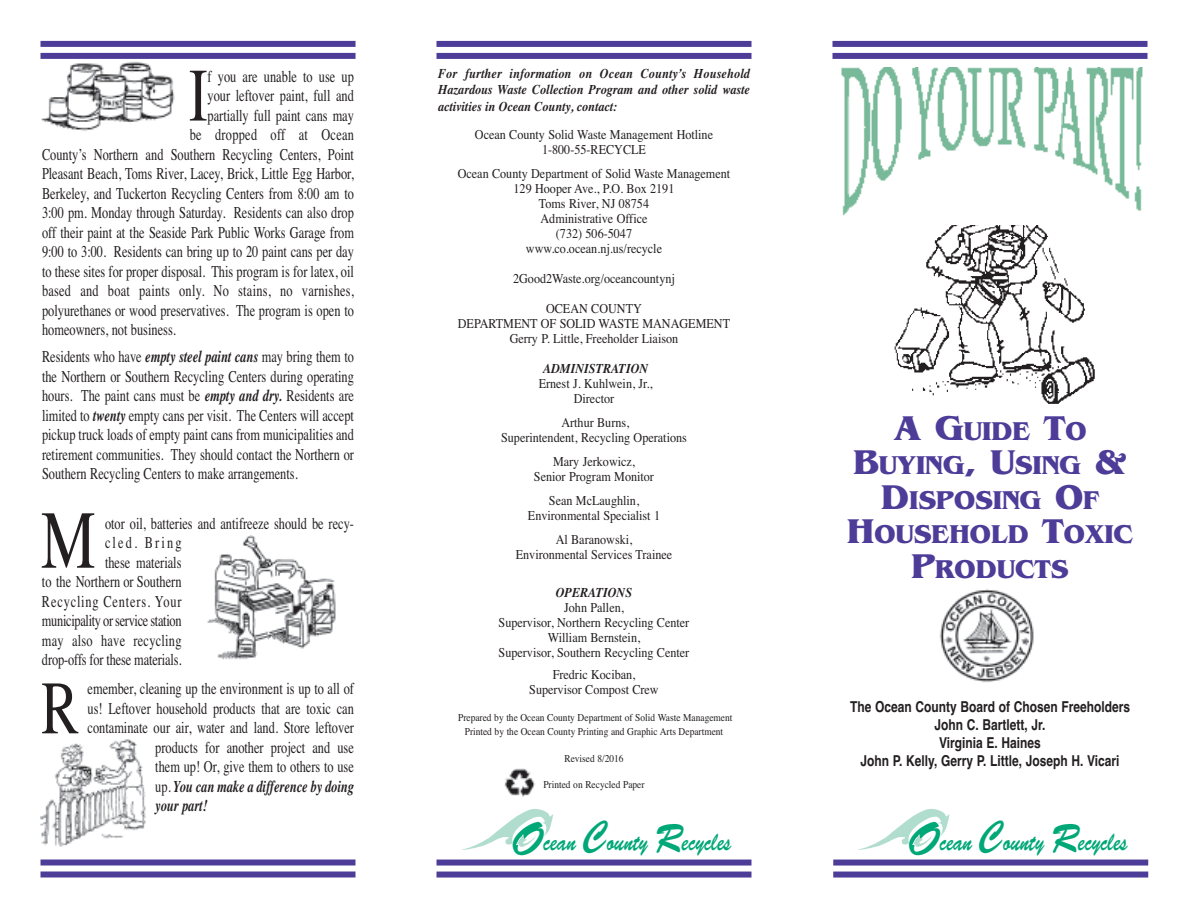
<style>
.page{position:relative;width:1188px;height:918px;background:#fff}
.page>*{position:absolute;margin:0;border:0;box-sizing:border-box;transform-origin:0 0}
.t1{font:82.2px "Times";color:#231f20;scale:.75 1}
.t2{font:75.3px "Times";color:#231f20;scale:.75 1}
.t3{font:700 27px/34.5px "Benguiat";color:#4d3c98;text-align:center}
.t4{font:26.4px "Brush Script Std";color:#00a777;scale:.74 1}
.t5{font:16.5px/19.5px "Times";color:#231f20;text-align:justify;scale:.75 1}
.t6{font:16.5px "Times";letter-spacing:.02em;color:#231f20;scale:.75 1}
.t7{font:italic 700 16.5px "Times";color:#231f20;scale:.75 1}
.t8{font:16.5px "Times";letter-spacing:-.025em;color:#231f20;scale:.75 1}
.t9{font:16.5px "Times";letter-spacing:.065em;color:#231f20;scale:.75 1}
.t10{font:16.5px "Times";letter-spacing:.175em;color:#231f20;scale:.75 1}
.t11{font:700 15px/18px "Helvetica";color:#231f20;text-align:center;scale:.8 1}
.t12{font:13.5px/15px "Times";color:#231f20;text-align:center;scale:.9 1}
.t13{font:italic 700 13.5px/16.2px "Times";color:#231f20;text-align:justify;scale:.9 1}
.t14{font:10.5px/13.5px "Times";color:#231f20;text-align:center;scale:.9 1}
.s1{font-weight:700;font-style:italic}
.s2{font-weight:400;font-style:normal}
.s3{font-size:48.15px}
.s4{font-size:39.6px}
.s5{font-size:36px}
</style>
<div class="page">
<div style="left:40px;top:41px;width:316px;height:6px;background:#4d3c98"></div>
<div style="left:40px;top:53px;width:316px;height:6px;background:#4d3c98"></div>
<div style="left:40px;top:860px;width:316px;height:6px;background:#4d3c98"></div>
<div style="left:40px;top:871px;width:316px;height:6px;background:#4d3c98"></div>
<div style="left:437px;top:860px;width:315px;height:6px;background:#4d3c98"></div>
<div style="left:437px;top:872px;width:315px;height:6px;background:#4d3c98"></div>
<div style="left:833px;top:860px;width:315px;height:6px;background:#4d3c98"></div>
<div style="left:833px;top:872px;width:315px;height:6px;background:#4d3c98"></div>
<div style="left:437px;top:41px;width:315px;height:6px;background:#4d3c98"></div>
<div style="left:437px;top:53px;width:315px;height:6px;background:#4d3c98"></div>
<div style="left:833px;top:41px;width:315px;height:6px;background:#4d3c98"></div>
<div style="left:833px;top:53px;width:315px;height:6px;background:#4d3c98"></div>
<img style="left:41px;top:61px;width:134px;height:70px">
<img style="left:940px;top:589px;width:94px;height:94px">
<img style="left:504px;top:768px;width:31px;height:29px">
<img style="left:894px;top:225px;width:201px;height:179px">
<img style="left:841px;top:68px;width:302px;height:148px">
<svg style="left:858px;top:809px;width:92px;height:41px"></svg>
<img style="left:207px;top:536px;width:129px;height:124px">
<img style="left:40px;top:739px;width:106px;height:108px">
<svg style="left:462px;top:809px;width:91px;height:41px"></svg>
<h2 class="t2" style="left:189px;top:51px;width:27px">I</h2>
<p class="t5" style="left:208px;top:66px;width:197px">f you are unable to use up</p>
<p class="t5" style="left:208px;top:86px;width:197px">your leftover paint, full and</p>
<p class="t5" style="left:208px;top:105px;width:197px">partially full paint cans may</p>
<p class="t6" style="left:190px;top:125px;width:220px">be dropped off at Ocean</p>
<p class="t5" style="left:42px;top:144px;width:418px">County’s Northern and Southern Recycling Centers, Point</p>
<p class="t5" style="left:42px;top:164px;width:417px">Pleasant Beach, Toms River, Lacey, Brick, Little Egg Harbor,</p>
<p class="t5" style="left:42px;top:183px;width:417px">Berkeley, and Tuckerton Recycling Centers from 8:00 am to</p>
<p class="t5" style="left:42px;top:203px;width:417px">3:00 pm. Monday through Saturday. Residents can also drop</p>
<p class="t5" style="left:42px;top:222px;width:418px">off their paint at the Seaside Park Public Works Garage from</p>
<p class="t5" style="left:42px;top:242px;width:417px">9:00 to 3:00. Residents can bring up to 20 paint cans per day</p>
<p class="t5" style="left:42px;top:261px;width:418px">to these sites for proper disposal. This program is for latex, oil</p>
<p class="t6" style="left:42px;top:281px;width:418px">based and boat paints only. No stains, no varnishes,</p>
<p class="t5" style="left:42px;top:300px;width:417px">polyurethanes or wood preservatives. The program is open to</p>
<p class="t5" style="left:42px;top:320px;width:180px">homeowners, not business.</p>
<p class="t5" style="left:42px;top:347px;width:418px">Residents who have <span class="s1">empty steel paint cans</span> may bring them to the Northern or Southern Recycling Centers during operating hours. The paint cans must be <span class="s1">empty and dry.</span> Residents are limited to <span class="s1">twenty</span> empty cans per visit. The Centers will accept pickup truck loads of empty paint cans from municipalities and retirement communities. They should contact the Northern or Southern Recycling Centers to make arrangements.</p>
<h1 class="t1" style="left:41px;top:491px;width:75px">M</h1>
<p class="t5" style="left:105px;top:513px;width:334px">otor oil, batteries and antifreeze should be recy-</p>
<p class="t10" style="left:105px;top:533px;width:104px">cled. Bring</p>
<p class="t5" style="left:105px;top:552px;width:104px">these materials</p>
<p class="t5" style="left:42px;top:572px;width:188px">to the Northern or Southern</p>
<p class="t9" style="left:42px;top:591px;width:188px">Recycling Centers. Your</p>
<p class="t8" style="left:42px;top:611px;width:188px">municipality or service station</p>
<p class="t6" style="left:42px;top:630px;width:188px">may also have recycling</p>
<p class="t5" style="left:42px;top:650px;width:188px">drop-offs for these materials.</p>
<h2 class="t2" style="left:41px;top:663px;width:52px">R</h2>
<p class="t5" style="left:88px;top:679px;width:357px">emember, cleaning up the environment is up to all of</p>
<p class="t5" style="left:88px;top:698px;width:357px">us! Leftover household products that are toxic can</p>
<p class="t5" style="left:88px;top:718px;width:357px">contaminate our air, water and land. Store leftover</p>
<p class="t5" style="left:155px;top:737px;width:266px">products for another project and use</p>
<p class="t5" style="left:155px;top:757px;width:266px">them up! Or, give them to others to use</p>
<p class="t7" style="left:155px;top:776px;width:266px"><span class="s2">up.</span> You can make a difference by doing</p>
<p class="t7" style="left:155px;top:796px;width:71px">your part!</p>
<p class="t13" style="left:438px;top:65px;width:348px">For further information on Ocean County’s Household Hazardous Waste Collection Program and other solid waste activities in Ocean County, contact:</p>
<p class="t12" style="left:475px;top:127px;width:266px">Ocean County Solid Waste Management Hotline<br>1-800-55-RECYCLE</p>
<p class="t12" style="left:458px;top:166px;width:304px">Ocean County Department of Solid Waste Management<br>129 Hooper Ave., P.O. Box 2191<br>Toms River, NJ 08754<br>Administrative Office<br>(732) 506-5047<br>www.co.ocean.nj.us/recycle</p>
<p class="t12" style="left:513px;top:271px;width:181px">2Good2Waste.org/oceancountynj</p>
<p class="t12" style="left:458px;top:301px;width:304px">OCEAN COUNTY<br>DEPARTMENT OF SOLID WASTE MANAGEMENT<br>Gerry P. Little, Freeholder Liaison</p>
<p class="t13" style="left:543px;top:360px;width:119px">ADMINISTRATION</p>
<p class="t12" style="left:539px;top:376px;width:128px">Ernest J. Kuhlwein, Jr.,<br>Director</p>
<p class="t12" style="left:501px;top:415px;width:208px">Arthur Burns,<br>Superintendent, Recycling Operations</p>
<p class="t12" style="left:534px;top:454px;width:135px">Mary Jerkowicz,<br>Senior Program Monitor</p>
<p class="t12" style="left:528px;top:493px;width:148px">Sean McLaughlin,<br>Environmental Specialist 1</p>
<p class="t12" style="left:516px;top:532px;width:175px">Al Baranowski,<br>Environmental Services Trainee</p>
<p class="t13" style="left:556px;top:584px;width:86px">OPERATIONS</p>
<p class="t12" style="left:499px;top:599px;width:213px">John Pallen,<br>Supervisor, Northern Recycling Center<br>William Bernstein,<br>Supervisor, Southern Recycling Center</p>
<p class="t12" style="left:529px;top:667px;width:145px">Fredric Kociban,<br>Supervisor Compost Crew</p>
<p class="t14" style="left:458px;top:711px;width:306px">Prepared by the Ocean County Department of Solid Waste Management<br>Printed by the Ocean County Printing and Graphic Arts Department</p>
<p class="t14" style="left:564px;top:751px;width:67px">Revised 8/2016</p>
<p class="t14" style="left:543px;top:778px;width:114px">Printed on Recycled Paper</p>
<h3 class="t4" style="left:511px;top:832px;width:299px"><span class="s3">O</span>cean <span class="s4">C</span>ounty <span class="s4">R</span>ecycles</h3>
<h3 class="t3" style="left:847px;top:413px;width:287px"><span class="s5">A G</span>UIDE <span class="s5">T</span>O<br><span class="s5">B</span>UYING<span class="s5">, U</span>SING <span class="s5">&amp;<br>D</span>ISPOSING <span class="s5">O</span>F<br><span class="s5">H</span>OUSEHOLD <span class="s5">T</span>OXIC<br><span class="s5">P</span>RODUCTS</h3>
<p class="t11" style="left:850px;top:698px;width:351px">The Ocean County Board of Chosen Freeholders John C. Bartlett, Jr.<br>Virginia E. Haines<br>John P. Kelly, Gerry P. Little, Joseph H. Vicari</p>
<h3 class="t4" style="left:907px;top:832px;width:299px"><span class="s3">O</span>cean <span class="s4">C</span>ounty <span class="s4">R</span>ecycles</h3>
</div>
